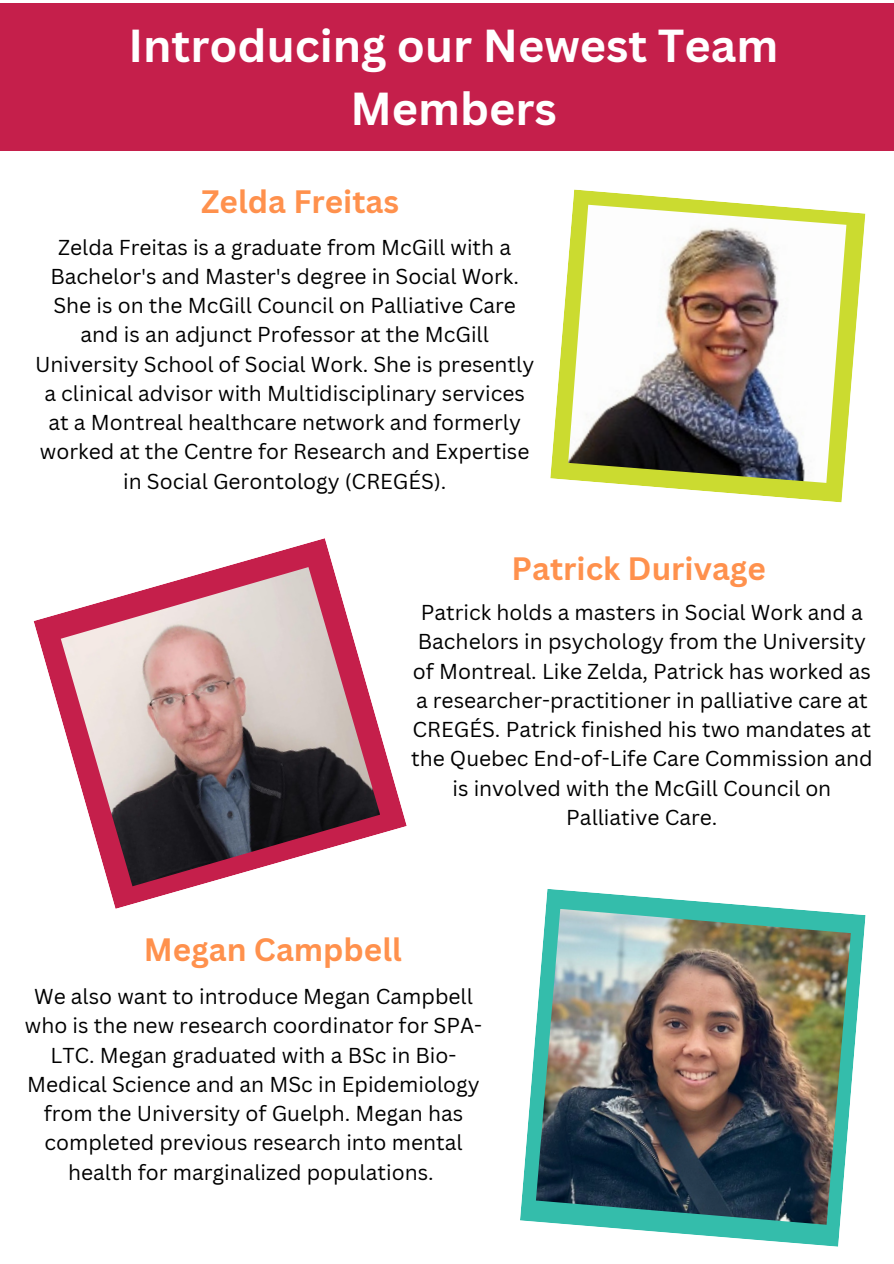
<style>
.page{position:relative;width:894px;height:1264px;background:#fff}
.page>*{position:absolute;margin:0;border:0;box-sizing:border-box;transform-origin:0 0}
.t1{font:700 45px/63px "Canva Sans";color:#fff;text-align:center}
.t2{font:700 31.5px "Canva Sans";color:#ff914d}
.t3{font:21px/29.2px "Canva Sans";color:#000;text-align:center}
</style>
<div class="page">
<svg style="left:520px;top:889px;width:345px;height:357px"></svg>
<img style="left:535px;top:908px;width:315px;height:316px">
<svg style="left:550px;top:189px;width:315px;height:313px"></svg>
<img style="left:568px;top:205px;width:278px;height:278px">
<svg style="left:34px;top:538px;width:372px;height:370px"></svg>
<img style="left:61px;top:567px;width:319px;height:319px">
<div style="left:0;top:3px;width:893px;height:148px;background:#c51f4b"></div>
<h1 class="t1" style="left:128px;top:13px;width:651px">Introducing our Newest Team<br>Members</h1>
<p class="t2" style="left:201px;top:179px;width:199px">Zelda Freitas</p>
<h2 class="t3" style="left:35px;top:232px;width:500px">Zelda Freitas is a graduate from McGill with a Bachelor's and Master's degree in Social Work.<br>She is on the McGill Council on Palliative Care and is an adjunct Professor at the McGill University School of Social Work. She is presently a clinical advisor with Multidisciplinary services at a Montreal healthcare network and formerly worked at the Centre for Research and Expertise in Social Gerontology (CREGÉS).</h2>
<h2 class="t2" style="left:511px;top:546px;width:256px">Patrick Durivage</h2>
<p class="t3" style="left:411px;top:597px;width:463px">Patrick holds a masters in Social Work and a Bachelors in psychology from the University of Montreal. Like Zelda, Patrick has worked as a researcher-practitioner in palliative care at CREGÉS. Patrick finished his two mandates at the Quebec End-of-Life Care Commission and is involved with the McGill Council on Palliative Care.</p>
<p class="t2" style="left:144px;top:927px;width:259px">Megan Campbell</p>
<p class="t3" style="left:25px;top:981px;width:458px">We also want to introduce Megan Campbell who is the new research coordinator for SPA-LTC. Megan graduated with a BSc in Bio-Medical Science and an MSc in Epidemiology from the University of Guelph. Megan has completed previous research into mental health for marginalized populations.</p>
</div>
